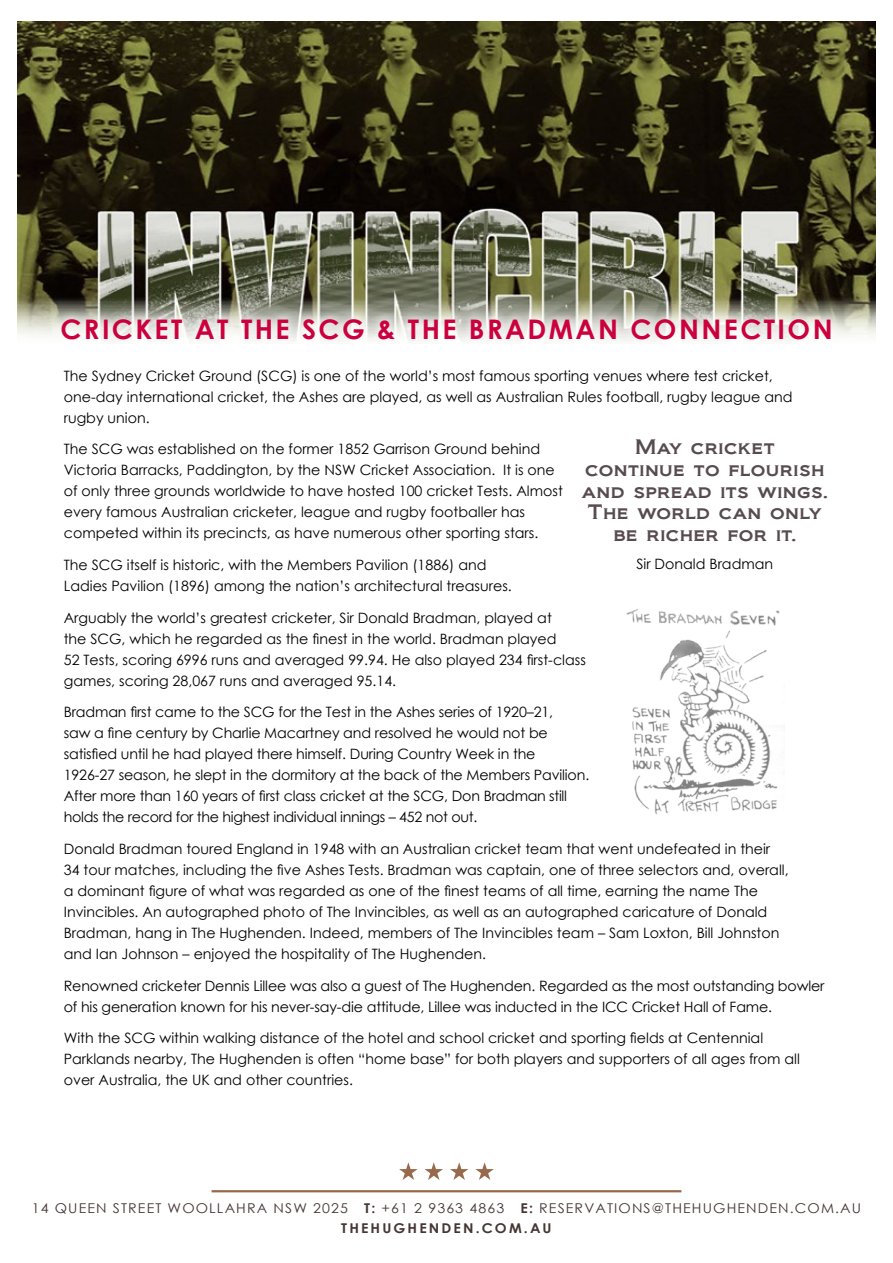
<style>
.page{position:relative;width:893px;height:1263px;background:#fff}
.page>*{position:absolute;margin:0;border:0;box-sizing:border-box;transform-origin:0 0}
.t1{font:700 27px "Century Gothic";letter-spacing:.09em;color:#cc003d}
.t2{font:19.5px/21.8px "Biondi";letter-spacing:.02em;color:#574b50;text-align:center}
.t3{font:14.25px/21px "Century Gothic";color:#000}
.t4{font:13.5px/19.5px "Century Gothic";letter-spacing:.08em;color:#453635;text-align:center;scale:1.05 1}
.s1{font-weight:700}
</style>
<div class="page">
<hr style="left:212px;top:1190px;width:469px;height:2px;background:#98694c">
<img style="left:17px;top:21px;width:859px;height:314px">
<div style="left:50px;top:308px;width:792px;height:43px;background:#fff;opacity:.75"></div>
<svg style="left:399px;top:1162px;width:95px;height:18px"></svg>
<img style="left:626px;top:609px;width:154px;height:206px">
<h1 class="t1" style="left:60px;top:309px;width:774px">CRICKET AT THE SCG &amp; THE BRADMAN CONNECTION</h1>
<p class="t3" style="left:64px;top:365px;width:730px">The Sydney Cricket Ground (SCG) is one of the world’s most famous sporting venues where test cricket, one-day international cricket, the Ashes are played, as well as Australian Rules football, rugby league and rugby union.</p>
<p class="t3" style="left:64px;top:438px;width:501px">The SCG was established on the former 1852 Garrison Ground behind Victoria Barracks, Paddington, by the NSW Cricket Association. It is one of only three grounds worldwide to have hosted 100 cricket Tests. Almost every famous Australian cricketer, league and rugby footballer has competed within its precincts, as have numerous other sporting stars.</p>
<p class="t3" style="left:64px;top:554px;width:450px">The SCG itself is historic, with the Members Pavilion (1886) and<br>Ladies Pavilion (1896) among the nation’s architectural treasures.</p>
<p class="t3" style="left:64px;top:607px;width:524px">Arguably the world’s greatest cricketer, Sir Donald Bradman, played at<br>the SCG, which he regarded as the finest in the world. Bradman played<br>52 Tests, scoring 6996 runs and averaged 99.94. He also played 234 first-class games, scoring 28,067 runs and averaged 95.14.</p>
<p class="t3" style="left:64px;top:701px;width:527px">Bradman first came to the SCG for the Test in the Ashes series of 1920–21,<br>saw a fine century by Charlie Macartney and resolved he would not be satisfied until he had played there himself. During Country Week in the 1926-27 season, he slept in the dormitory at the back of the Members Pavilion.<br>After more than 160 years of first class cricket at the SCG, Don Bradman still holds the record for the highest individual innings – 452 not out.</p>
<p class="t3" style="left:64px;top:838px;width:726px">Donald Bradman toured England in 1948 with an Australian cricket team that went undefeated in their 34 tour matches, including the five Ashes Tests. Bradman was captain, one of three selectors and, overall, a dominant figure of what was regarded as one of the finest teams of all time, earning the name The Invincibles. An autographed photo of The Invincibles, as well as an autographed caricature of Donald Bradman, hang in The Hughenden. Indeed, members of The Invincibles team – Sam Loxton, Bill Johnston and Ian Johnson – enjoyed the hospitality of The Hughenden.</p>
<p class="t3" style="left:64px;top:975px;width:762px">Renowned cricketer Dennis Lillee was also a guest of The Hughenden. Regarded as the most outstanding bowler of his generation known for his never-say-die attitude, Lillee was inducted in the ICC Cricket Hall of Fame.</p>
<p class="t3" style="left:64px;top:1027px;width:738px">With the SCG within walking distance of the hotel and school cricket and sporting fields at Centennial<br>Parklands nearby, The Hughenden is often “home base” for both players and supporters of all ages from all over Australia, the UK and other countries.</p>
<h2 class="t2" style="left:582px;top:436px;width:248px">May cricket<br>continue to flourish and spread its wings.<br>The world can only be richer for it.</h2>
<p class="t3" style="left:636px;top:553px;width:138px">Sir Donald Bradman</p>
<p class="t4" style="left:32px;top:1198px;width:791px">14 QUEEN STREET WOOLLAHRA NSW 2025 <span class="s1">T:</span> +61 2 9363 4863 <span class="s1">E:</span> RESERVATIONS@THEHUGHENDEN.COM.AU<br><span class="s1">THEHUGHENDEN.COM.AU</span></p>
</div>
